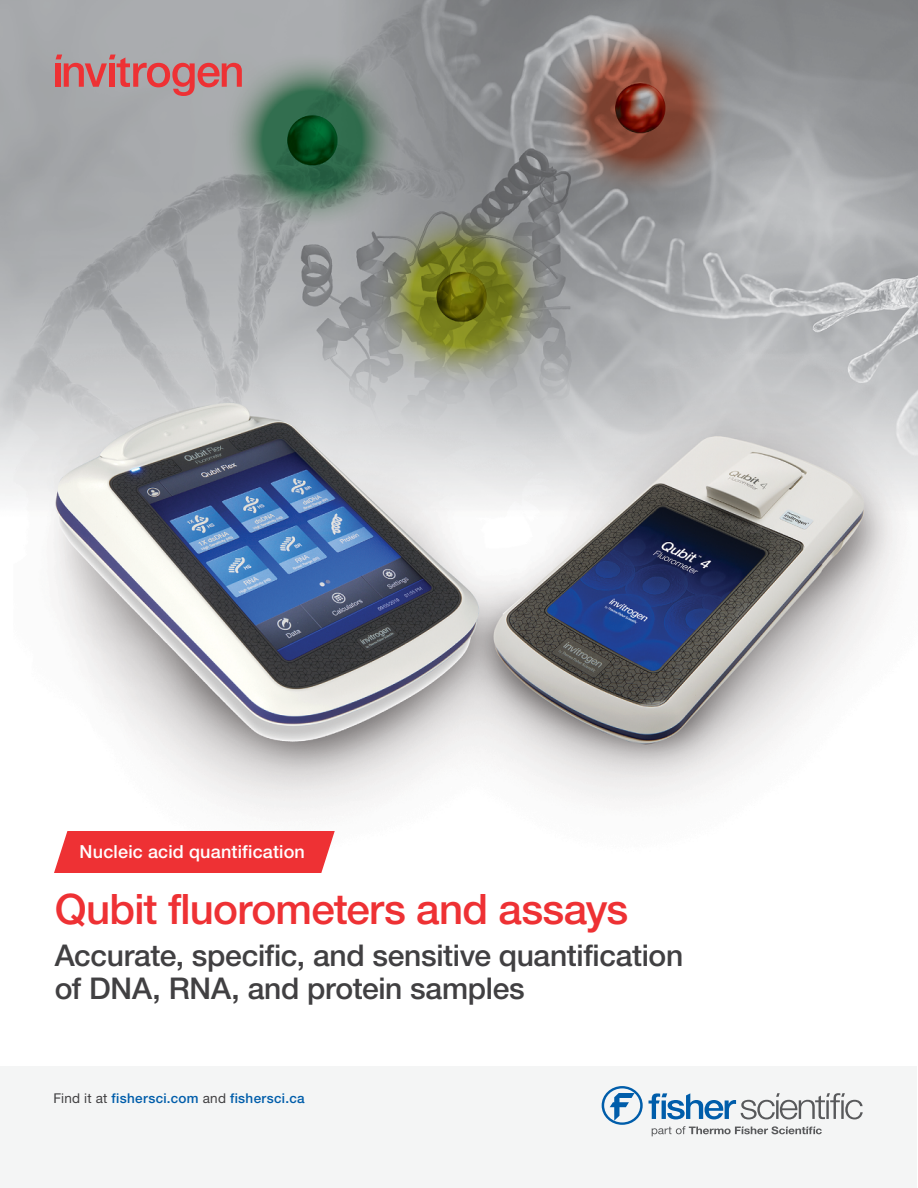
<style>
.page{position:relative;width:918px;height:1188px;background:#fff}
.page>*{position:absolute;margin:0;border:0;box-sizing:border-box;transform-origin:0 0}
.t1{font:500 42px "Helvetica Neue LTW1 G";letter-spacing:-.02em;color:#ee3134}
.t2{font:500 30px/33px "Helvetica Neue LTW1 G";letter-spacing:-.01em;color:#414042}
.t3{font:500 18px "Helvetica Neue LTW1 G";letter-spacing:.01em;color:#fff}
.t4{font:500 13.5px "Helvetica Neue LTW1 G";letter-spacing:.025em;color:#005daa}
.s1{font-weight:400;color:#414042}
</style>
<div class="page">
<img style="left:0;top:0;width:918px;height:813px">
<div style="left:54px;top:831px;width:281px;height:42px;background:#ee3134"></div>
<svg style="left:56px;top:55px;width:186px;height:41px;background:#bd8386"></svg>
<div style="left:1px;top:1066px;width:916px;height:122px;background:#f4f5f5"></div>
<svg style="left:602px;top:1086px;width:41px;height:39px"></svg>
<svg style="left:652px;top:1126px;width:170px;height:10px"></svg>
<svg style="left:649px;top:1093px;width:214px;height:26px"></svg>
<p class="t3" style="left:80px;top:841px;width:227px">Nucleic acid quantification</p>
<h1 class="t1" style="left:55px;top:884px;width:575px">Qubit fluorometers and assays</h1>
<p class="t2" style="left:55px;top:939px;width:630px">Accurate, specific, and sensitive quantification of DNA, RNA, and protein samples</p>
<p class="t4" style="left:53px;top:1090px;width:253px"><span class="s1">Find it at</span> fishersci.com <span class="s1">and</span> fishersci.ca</p>
</div>
